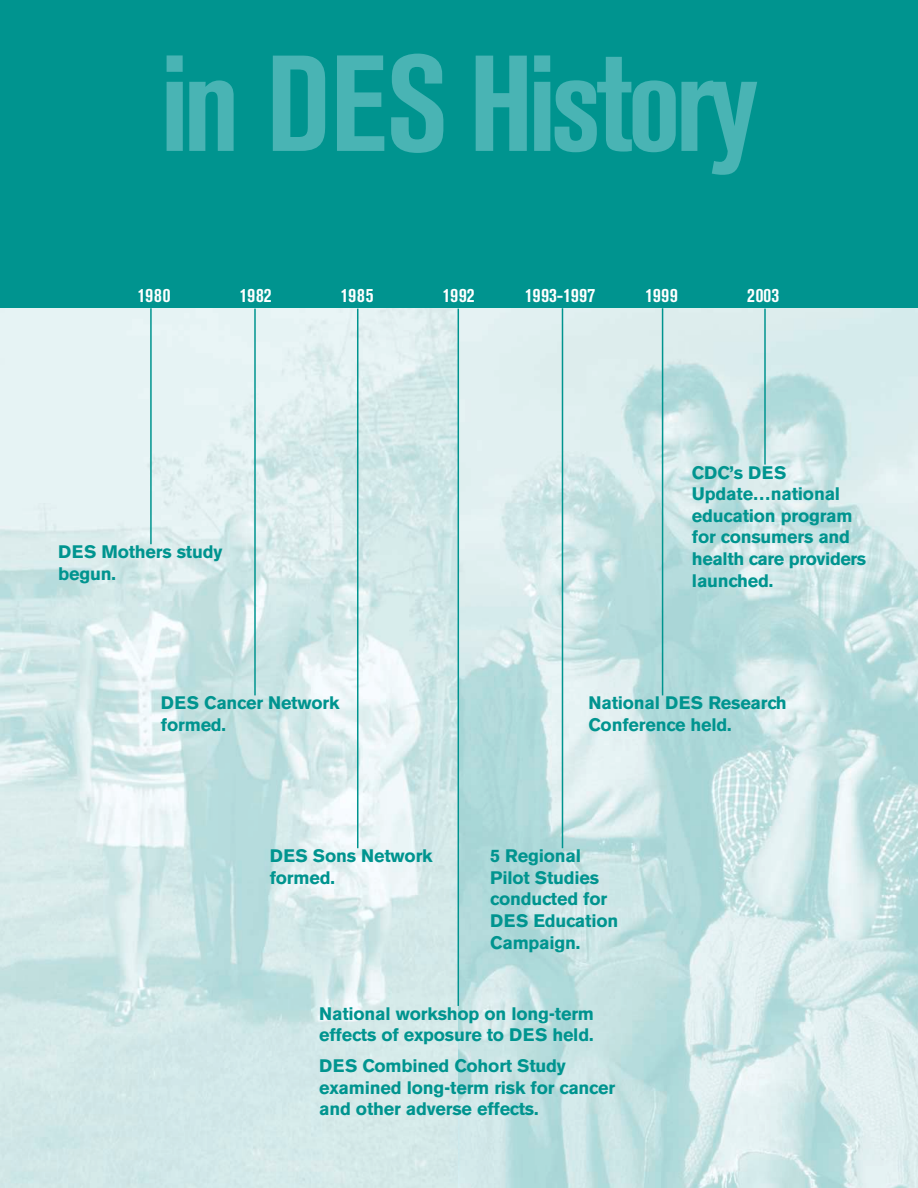
<style>
.page{position:relative;width:918px;height:1188px;background:#fff}
.page>*{position:absolute;margin:0;border:0;box-sizing:border-box;transform-origin:0 0}
.t1{font:700 condensed 135px "Akzidenz Grotesk BE";letter-spacing:-.04em;color:#49b4b4}
.t2{font:700 condensed 19.5px "Akzidenz Grotesk BE";letter-spacing:.005em;color:#fff}
.t3{font:700 18px/21.6px "Akzidenz Grotesk BE";letter-spacing:-.01em;color:#00948f}
</style>
<div class="page">
<div style="left:0;top:0;width:918px;height:378px;background:#00948f"></div>
<img style="left:0;top:308px;width:459px;height:880px">
<img style="left:459px;top:308px;width:459px;height:880px">
<hr style="left:150px;top:308px;width:2px;height:236px;background:#00948f">
<hr style="left:254px;top:309px;width:2px;height:386px;background:#00948f">
<hr style="left:357px;top:309px;width:1px;height:539px;background:#00948f">
<hr style="left:458px;top:309px;width:1px;height:697px;background:#00948f">
<hr style="left:562px;top:308px;width:1px;height:540px;background:#00948f">
<hr style="left:662px;top:308px;width:1px;height:387px;background:#00948f">
<hr style="left:764px;top:309px;width:2px;height:156px;background:#00948f">
<h1 class="t1" style="left:161px;top:55px;width:598px">in DES History</h1>
<p class="t2" style="left:138px;top:288px;width:34px">1980</p>
<p class="t2" style="left:240px;top:288px;width:33px">1982</p>
<p class="t2" style="left:341px;top:288px;width:34px">1985</p>
<p class="t2" style="left:443px;top:288px;width:33px">1992</p>
<p class="t2" style="left:525px;top:288px;width:71px">1993-1997</p>
<p class="t2" style="left:645px;top:288px;width:34px">1999</p>
<p class="t2" style="left:747px;top:288px;width:33px">2003</p>
<p class="t3" style="left:58px;top:543px;width:166px">DES Mothers study begun.</p>
<p class="t3" style="left:161px;top:694px;width:180px">DES Cancer Network formed.</p>
<p class="t3" style="left:270px;top:847px;width:164px">DES Sons Network formed.</p>
<p class="t3" style="left:692px;top:463px;width:176px">CDC’s DES<br>Update…national education program for consumers and health care providers launched.</p>
<p class="t3" style="left:588px;top:694px;width:200px">National DES Research<br>Conference held.</p>
<p class="t3" style="left:490px;top:847px;width:130px">5 Regional<br>Pilot Studies conducted for<br>DES Education<br>Campaign.</p>
<p class="t3" style="left:319px;top:1004px;width:276px">National workshop on long-term effects of exposure to DES held.</p>
<p class="t3" style="left:319px;top:1057px;width:297px">DES Combined Cohort Study examined long-term risk for cancer and other adverse effects.</p>
</div>
